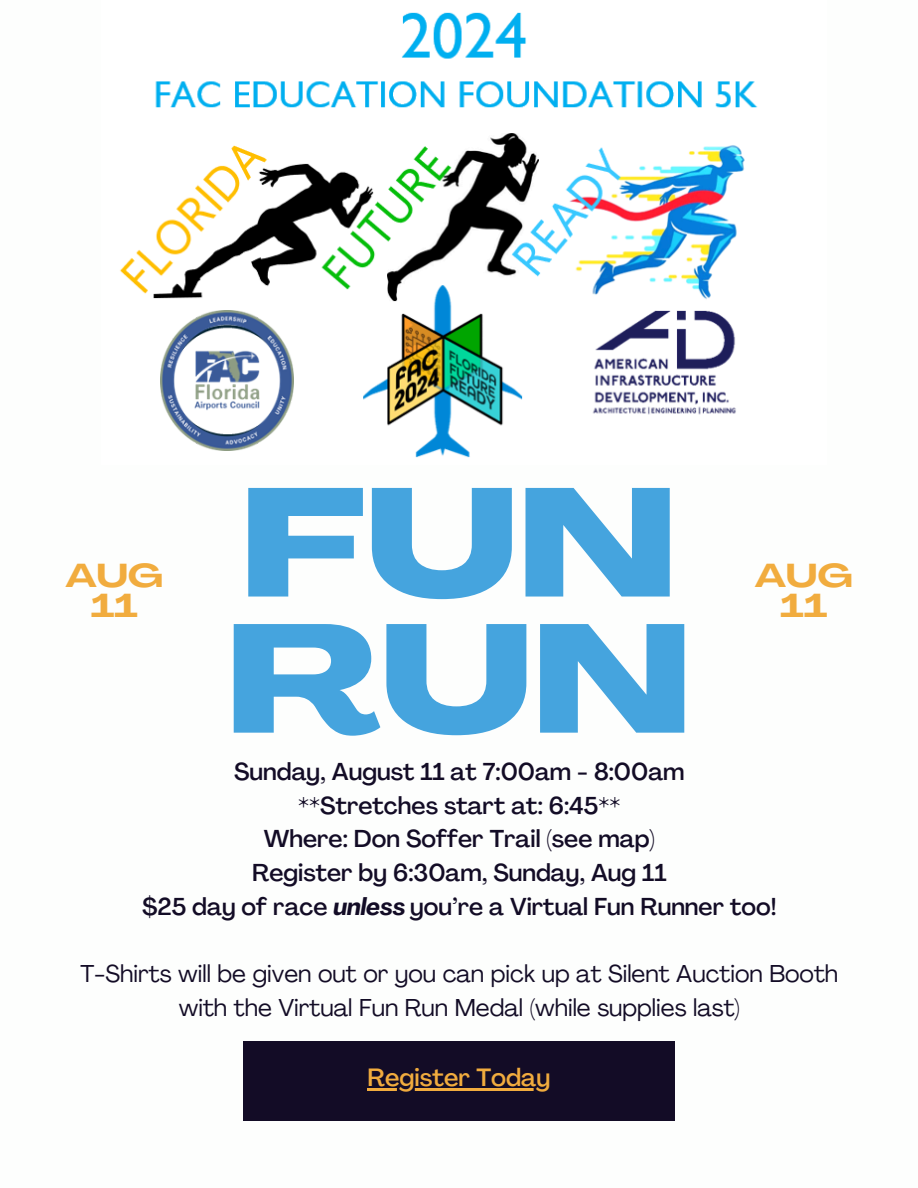
<style>
.page{position:relative;width:918px;height:1188px;background:#fff}
.page>*{position:absolute;margin:0;border:0;box-sizing:border-box;transform-origin:0 0}
.t1{font:800 151.65px/136.2px "Agrandir Grand";color:#45a4de}
.t2{font:700 32.7px/29.4px "Agrandir Grand";color:#f1ac3e;text-align:center}
.t3{font:500 24.6px "Agrandir";color:#f1ac3e}
.t4{font:500 24.15px/33.8px "Agrandir";color:#130c26;text-align:center}
.t5{font:24.15px/33.8px "Agrandir";color:#130c26;text-align:center}
.s1{font-weight:700;font-style:italic}
</style>
<div class="page">
<div style="left:243px;top:1041px;width:432px;height:80px;background:#130c26"></div>
<img style="left:120px;top:12px;width:638px;height:446px">
<img style="left:160px;top:311px;width:134px;height:139px">
<hr style="left:368px;top:1088px;width:182px;height:2px;background:#f1ac3e">
<h1 class="t1" style="left:226px;top:491px;width:467px">FUN<br>RUN</h1>
<h2 class="t2" style="left:65px;top:564px;width:99px">AUG<br>11</h2>
<h2 class="t2" style="left:755px;top:564px;width:99px">AUG<br>11</h2>
<h3 class="t4" style="left:142px;top:757px;width:636px">Sunday, August 11 at 7:00am - 8:00am<br>**Stretches start at: 6:45**<br>Where: Don Soffer Trail (see map)<br>Register by 6:30am, Sunday, Aug 11<br>$25 day of race <span class="s1">unless</span> you’re a Virtual Fun Runner too!</h3>
<p class="t5" style="left:80px;top:959px;width:759px">T-Shirts will be given out or you can pick up at Silent Auction Booth with the Virtual Fun Run Medal (while supplies last)</p>
<h3 class="t3" style="left:368px;top:1067px;width:184px">Register Today</h3>
</div>
